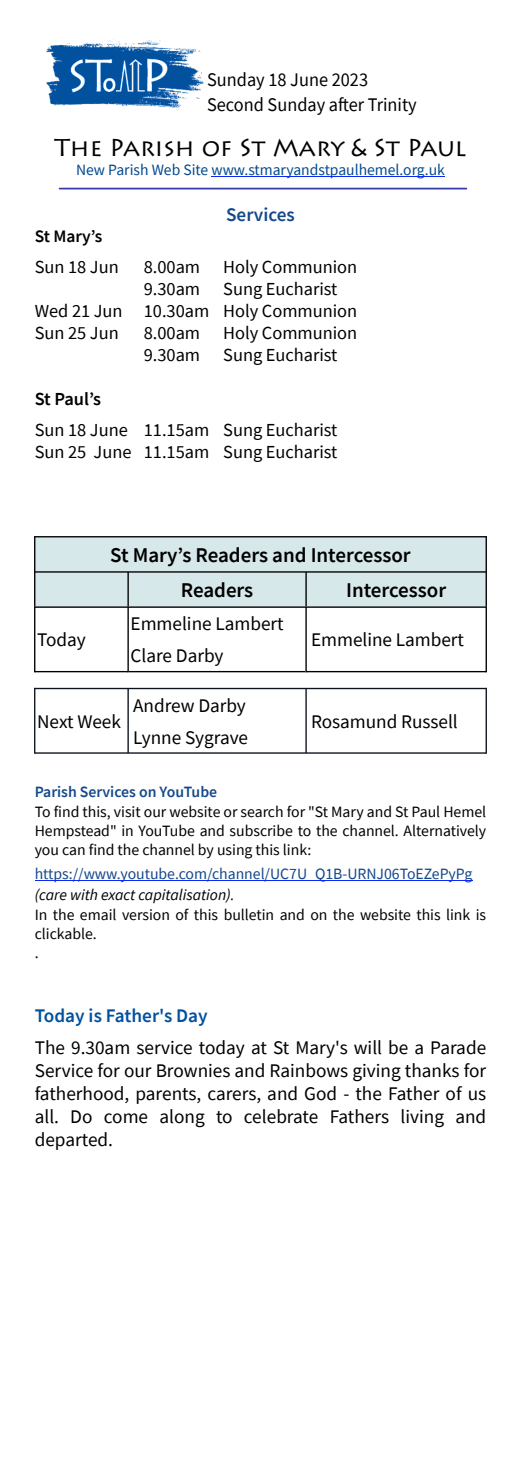
<style>
.page{position:relative;width:521px;height:1474px;background:#fff}
.page>*{position:absolute;margin:0;border:0;box-sizing:border-box;transform-origin:0 0}
.t1{font:24.5px "Lithos Pro";color:#000}
.t2{font:600 21px/35.2px "Source Sans Pro";color:#000}
.t3{font:19.25px/23.1px "Source Sans Pro";color:#000}
.t4{font:19.25px/24.5px "Source Sans Pro";color:#000;scale:.95 1}
.t5{font:600 19.25px "Source Sans Pro";color:#02519e}
.t6{font:600 19.25px "Source Sans Pro";color:#15498b}
.t7{font:18.38px/22.1px "Source Sans Pro";color:#000}
.t8{font:600 18.38px "Source Sans Pro";letter-spacing:-.015em;color:#000}
.t9{font:600 17.5px "Source Sans Pro";color:#000}
.t10{font:15.75px/18.9px "Source Sans Pro";color:#000;text-align:justify}
.t11{font:15.75px "Source Sans Pro";color:#154689}
.t12{font:15.75px "Source Sans Pro";color:#02498f}
.t13{font:italic 15.75px "Source Sans Pro";color:#000}
.t14{font:600 15.75px "Source Sans Pro";color:#15498b}
</style>
<div class="page">
<img style="left:47px;top:40px;width:156px;height:68px">
<hr style="left:211px;top:176px;width:234px;height:1px;background:#0d28f2">
<hr style="left:60px;top:188px;width:406px;height:1px;background:#363ba8">
<div style="left:35px;top:537px;width:450px;height:69px;background:#d7e8ea"></div>
<hr style="left:34px;top:606px;width:1px;height:66px;background:#000">
<hr style="left:485px;top:606px;width:2px;height:66px;background:#000">
<hr style="left:127px;top:607px;width:2px;height:65px;background:#000">
<hr style="left:305px;top:607px;width:2px;height:65px;background:#000">
<hr style="left:34px;top:536px;width:1px;height:70px;background:#000">
<hr style="left:485px;top:536px;width:2px;height:70px;background:#000">
<hr style="left:127px;top:572px;width:2px;height:34px;background:#000">
<hr style="left:305px;top:572px;width:2px;height:34px;background:#000">
<hr style="left:34px;top:688px;width:1px;height:65px;background:#0c131c">
<hr style="left:485px;top:688px;width:2px;height:65px;background:#0c131c">
<hr style="left:127px;top:688px;width:2px;height:65px;background:#0c131c">
<hr style="left:305px;top:688px;width:2px;height:65px;background:#0c131c">
<hr style="left:35px;top:606px;width:451px;height:2px;background:#000">
<hr style="left:35px;top:671px;width:93px;height:1px;background:#000">
<hr style="left:306px;top:671px;width:180px;height:1px;background:#000">
<hr style="left:35px;top:536px;width:451px;height:1px;background:#000">
<hr style="left:35px;top:571px;width:451px;height:1px;background:#000">
<hr style="left:129px;top:671px;width:176px;height:1px;background:#000">
<hr style="left:35px;top:688px;width:451px;height:1px;background:#0c131c">
<hr style="left:35px;top:752px;width:451px;height:1px;background:#0c131c">
<hr style="left:35px;top:880px;width:437px;height:1px;background:#0d28f2">
<p class="t4" style="left:207px;top:69px;width:222px">Sunday 18 June 2023<br>Second Sunday after Trinity</p>
<p class="t1" style="left:54px;top:138px;width:414px">The Parish of St Mary &amp; St Paul</p>
<p class="t12" style="left:76px;top:163px;width:370px">New Parish Web Site www.stmaryandstpaulhemel.org.uk</p>
<p class="t6" style="left:226px;top:206px;width:70px">Services</p>
<p class="t9" style="left:35px;top:229px;width:69px">St Mary’s</p>
<p class="t7" style="left:35px;top:257px;width:86px">Sun 18 Jun</p>
<p class="t7" style="left:144px;top:257px;width:58px">8.00am</p>
<p class="t7" style="left:223px;top:257px;width:135px">Holy Communion</p>
<p class="t7" style="left:144px;top:279px;width:58px">9.30am</p>
<p class="t7" style="left:35px;top:279px;width:324px;text-indent:189px">Sung Eucharist<br>Wed 21 Jun 10.30am Holy Communion<br>Sun 25 Jun</p>
<p class="t7" style="left:144px;top:323px;width:58px">8.00am</p>
<p class="t7" style="left:223px;top:323px;width:135px">Holy Communion</p>
<p class="t7" style="left:144px;top:345px;width:58px">9.30am</p>
<p class="t7" style="left:223px;top:345px;width:116px">Sung Eucharist</p>
<p class="t8" style="left:35px;top:391px;width:68px">St Paul’s</p>
<p class="t7" style="left:35px;top:420px;width:304px">Sun 18 June 11.15am Sung Eucharist<br>Sun 25 June 11.15am Sung Eucharist</p>
<p class="t3" style="left:37px;top:630px;width:50px">Today</p>
<p class="t2" style="left:181px;top:539px;width:231px;text-indent:-71px">St Mary’s Readers and Intercessor<br>Readers</p>
<p class="t2" style="left:346px;top:574px;width:102px">Intercessor</p>
<p class="t3" style="left:131px;top:609px;width:154px;line-height:31.8px">Emmeline Lambert<br>Clare Darby</p>
<p class="t3" style="left:311px;top:630px;width:154px">Emmeline Lambert</p>
<p class="t3" style="left:37px;top:711px;width:85px">Next Week</p>
<p class="t3" style="left:133px;top:691px;width:116px;line-height:31.8px">Andrew Darby<br>Lynne Sygrave</p>
<p class="t3" style="left:311px;top:711px;width:148px">Rosamund Russell</p>
<p class="t14" style="left:35px;top:784px;width:184px">Parish Services on YouTube</p>
<p class="t10" style="left:35px;top:803px;width:453px">To find this, visit our website or search for "St Mary and St Paul Hemel Hempstead" in YouTube and subscribe to the channel. Alternatively you can find the channel by using this link:</p>
<p class="t11" style="left:35px;top:867px;width:439px">https://www.youtube.com/channel/UC7U_Q1B-URNJ06ToEZePyPg</p>
<p class="t13" style="left:35px;top:888px;width:201px">(care with exact capitalisation).</p>
<p class="t10" style="left:35px;top:907px;width:453px;text-align:left">In the email version of this bulletin and on the website this link is clickable.<br>.</p>
<p class="t5" style="left:35px;top:1007px;width:174px">Today is Father's Day</p>
<p class="t3" style="left:35px;top:1037px;width:453px;text-align:justify">The 9.30am service today at St Mary's will be a Parade Service for our Brownies and Rainbows giving thanks for fatherhood, parents, carers, and God - the Father of us all. Do come along to celebrate Fathers living and departed.</p>
</div>
